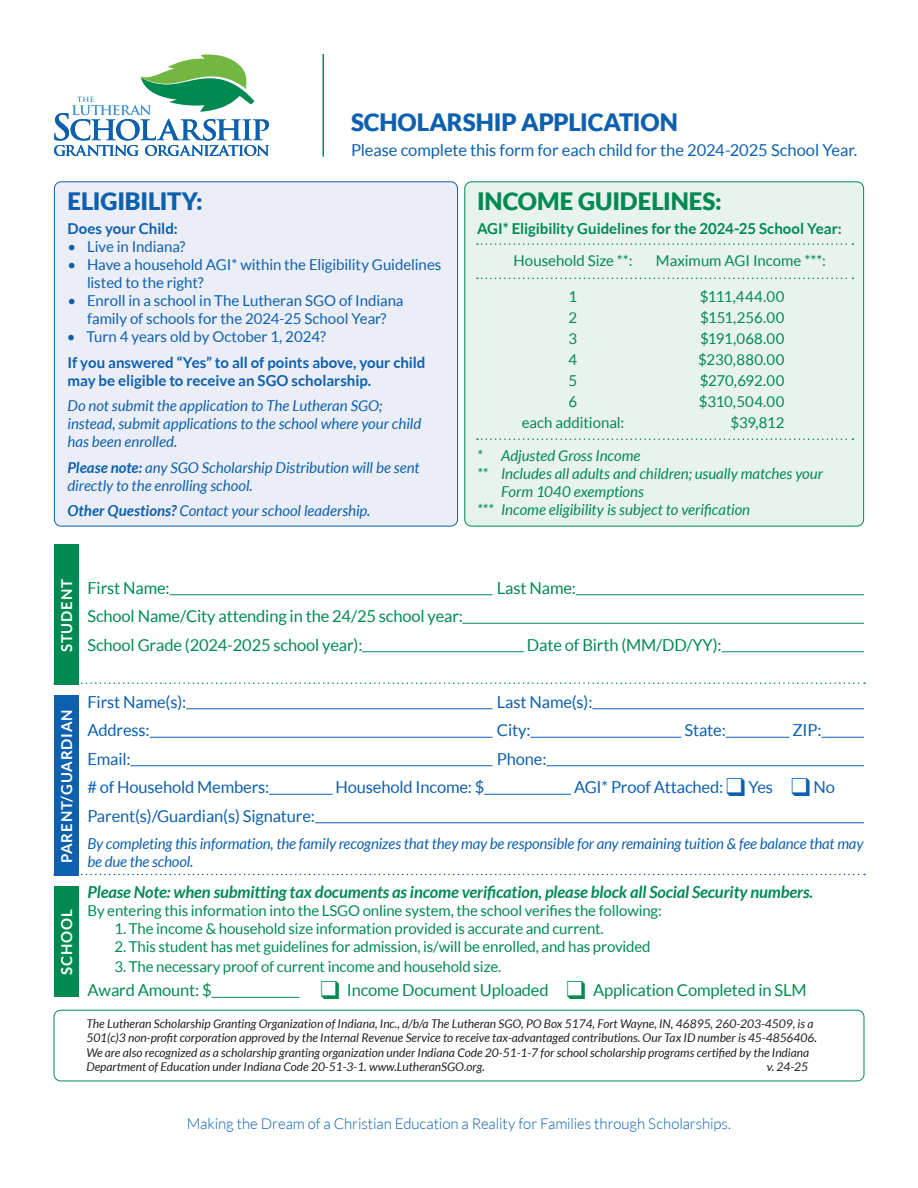
<style>
.page{position:relative;width:918px;height:1188px;background:#fff}
.page>*{position:absolute;margin:0;border:0;box-sizing:border-box;transform-origin:0 0}
.t1{font:900 24px "Lato";letter-spacing:-.005em;color:#0d60ae}
.t2{font:900 24px "Lato";color:#008a52}
.t3{font:16.5px "Lato";letter-spacing:-.01em;color:#0d60ae}
.t4{font:16.5px/28.8px "Lato";letter-spacing:-.01em;color:#008a52}
.t5{font:italic 700 16.5px "Lato";letter-spacing:-.01em;color:#008a52}
.t6{font:15px "Lato";letter-spacing:-.01em;color:#008a52}
.t7{font:italic 15px/18px "Lato";letter-spacing:-.005em;color:#0d60ae}
.t8{font:15px/18px "Lato";color:#0d60ae}
.t9{font:italic 15px "Lato";letter-spacing:-.005em;color:#008a52}
.t10{font:700 15px/18px "Lato";color:#0d60ae}
.t11{font:300 15px "Lato";letter-spacing:-.005em;color:#0d60ae}
.t12{font:700 15px "Lato";color:#008a52}
.t13{font:700 15px "Lato";letter-spacing:.06em;color:#fff}
.t14{font:italic 12px/14.4px "Lato";color:#231f20}
.s1{font-weight:700}
</style>
<div class="page">
<div style="left:54px;top:1010px;width:810px;height:71px;border:1px solid #008a52;border-radius:7px"></div>
<svg style="left:54px;top:54px;width:215px;height:102px"></svg>
<hr style="left:322px;top:54px;width:2px;height:103px;background:#008a52">
<hr style="left:170px;top:594px;width:322px;height:1px;background:#008a52">
<hr style="left:576px;top:594px;width:288px;height:1px;background:#008a52">
<hr style="left:462px;top:623px;width:402px;height:1px;background:#008a52">
<hr style="left:362px;top:651px;width:162px;height:1px;background:#008a52">
<hr style="left:722px;top:651px;width:142px;height:1px;background:#008a52">
<hr style="left:186px;top:708px;width:306px;height:1px;background:#0d60ae">
<hr style="left:592px;top:708px;width:272px;height:1px;background:#0d60ae">
<hr style="left:150px;top:737px;width:342px;height:1px;background:#0d60ae">
<hr style="left:530px;top:737px;width:151px;height:1px;background:#0d60ae">
<hr style="left:726px;top:737px;width:63px;height:1px;background:#0d60ae">
<hr style="left:821px;top:737px;width:43px;height:1px;background:#0d60ae">
<hr style="left:131px;top:765px;width:361px;height:1px;background:#0d60ae">
<hr style="left:546px;top:765px;width:318px;height:1px;background:#0d60ae">
<hr style="left:269px;top:794px;width:64px;height:1px;background:#0d60ae">
<hr style="left:484px;top:794px;width:87px;height:1px;background:#0d60ae">
<hr style="left:315px;top:822px;width:549px;height:1px;background:#0d60ae">
<hr style="left:212px;top:997px;width:87px;height:1px;background:#008a52">
<div style="left:54px;top:182px;width:404px;height:344px;background:#ebeef7;border-radius:7px"></div>
<div style="left:54px;top:181px;width:404px;height:346px;border:1px solid #0d60ae;border-radius:7px"></div>
<div style="left:465px;top:182px;width:399px;height:344px;background:#e8f3ed;border-radius:7px"></div>
<div style="left:464px;top:181px;width:400px;height:346px;border:1px solid #008a52;border-radius:7px"></div>
<svg style="left:81px;top:682px;width:784px;height:2px"></svg>
<div style="left:54px;top:544px;width:25px;height:141px;background:#008a52"></div>
<svg style="left:81px;top:874px;width:784px;height:1px"></svg>
<div style="left:54px;top:696px;width:25px;height:180px;background:#0d60ae"></div>
<div style="left:54px;top:886px;width:25px;height:111px;background:#008a52"></div>
<svg style="left:477px;top:278px;width:376px;height:1px"></svg>
<svg style="left:477px;top:243px;width:376px;height:2px"></svg>
<svg style="left:477px;top:438px;width:376px;height:2px"></svg>
<h1 class="t1" style="left:351px;top:108px;width:328px">SCHOLARSHIP APPLICATION</h1>
<h2 class="t3" style="left:351px;top:141px;width:508px">Please complete this form for each child for the 2024-2025 School Year.</h2>
<h1 class="t1" style="left:68px;top:188px;width:137px">ELIGIBILITY:</h1>
<p class="t10" style="left:68px;top:220px;width:112px">Does your Child:</p>
<p class="t8" style="left:68px;top:238px;width:119px">• Live in Indiana?</p>
<p class="t8" style="left:87px;top:256px;width:356px;text-indent:-20px">• Have a household AGI* within the Eligibility Guidelines listed to the right?</p>
<p class="t8" style="left:68px;top:292px;width:338px;text-align:center">• Enroll in a school in The Lutheran SGO of Indiana family of schools for the 2024-25 School Year?</p>
<p class="t8" style="left:67px;top:328px;width:261px">• Turn 4 years old by October 1, 2024?</p>
<p class="t10" style="left:68px;top:353px;width:360px">If you answered “Yes” to all of points above, your child may be eligible to receive an SGO scholarship.</p>
<p class="t7" style="left:68px;top:397px;width:355px">Do not submit the application to The Lutheran SGO; instead, submit applications to the school where your child has been enrolled.</p>
<p class="t7" style="left:68px;top:459px;width:354px"><span class="s1">Please note:</span> any SGO Scholarship Distribution will be sent directly to the enrolling school.</p>
<p class="t7" style="left:68px;top:502px;width:305px"><span class="s1">Other Questions?</span> Contact your school leadership.</p>
<h1 class="t2" style="left:477px;top:188px;width:246px">INCOME GUIDELINES:</h1>
<p class="t12" style="left:477px;top:220px;width:366px">AGI* Eligibility Guidelines for the 2024-25 School Year:</p>
<p class="t6" style="left:514px;top:252px;width:120px">Household Size **:</p>
<p class="t6" style="left:656px;top:252px;width:172px">Maximum AGI Income ***:</p>
<p class="t6" style="left:569px;top:288px;width:10px">1</p>
<p class="t6" style="left:700px;top:288px;width:86px">$111,444.00</p>
<p class="t6" style="left:569px;top:309px;width:10px">2</p>
<p class="t6" style="left:700px;top:309px;width:86px">$151,256.00</p>
<p class="t6" style="left:569px;top:330px;width:10px">3</p>
<p class="t6" style="left:700px;top:330px;width:86px">$191,068.00</p>
<p class="t6" style="left:569px;top:351px;width:10px">4</p>
<p class="t6" style="left:698px;top:351px;width:88px">$230,880.00</p>
<p class="t6" style="left:569px;top:372px;width:10px">5</p>
<p class="t6" style="left:700px;top:372px;width:86px">$270,692.00</p>
<p class="t6" style="left:569px;top:393px;width:10px">6</p>
<p class="t6" style="left:699px;top:393px;width:87px">$310,504.00</p>
<p class="t6" style="left:522px;top:414px;width:104px">each additional:</p>
<p class="t6" style="left:730px;top:414px;width:56px">$39,812</p>
<p class="t9" style="left:477px;top:447px;width:165px">* Adjusted Gross Income</p>
<p class="t9" style="left:477px;top:465px;width:348px">** Includes all adults and children; usually matches your</p>
<p class="t9" style="left:501px;top:483px;width:144px">Form 1040 exemptions</p>
<p class="t9" style="left:477px;top:501px;width:275px">*** Income eligibility is subject to verification</p>
<p class="t13" style="left:58px;top:652px;width:75px;rotate:-90deg">STUDENT</p>
<h2 class="t4" style="left:87px;top:573px;width:377px">First Name:<br>School Name/City attending in the 24/25 school year:<br>School Grade (2024-2025 school year):</h2>
<h2 class="t4" style="left:497px;top:573px;width:81px">Last Name:</h2>
<h2 class="t4" style="left:527px;top:630px;width:196px">Date of Birth (MM/DD/YY):</h2>
<p class="t13" style="left:58px;top:863px;width:156px;rotate:-90deg">PARENT/GUARDIAN</p>
<p class="t13" style="left:58px;top:975px;width:67px;rotate:-90deg">SCHOOL</p>
<h2 class="t3" style="left:87px;top:692px;width:100px">First Name(s):</h2>
<h2 class="t3" style="left:497px;top:692px;width:97px">Last Name(s):</h2>
<h2 class="t3" style="left:87px;top:721px;width:64px">Address:</h2>
<h2 class="t3" style="left:497px;top:721px;width:35px">City:</h2>
<h2 class="t3" style="left:685px;top:721px;width:43px">State:</h2>
<h2 class="t3" style="left:792px;top:721px;width:31px">ZIP:</h2>
<h2 class="t3" style="left:87px;top:749px;width:45px">Email:</h2>
<h2 class="t3" style="left:497px;top:749px;width:51px">Phone:</h2>
<h2 class="t3" style="left:87px;top:778px;width:183px"># of Household Members:</h2>
<h2 class="t3" style="left:336px;top:778px;width:150px">Household Income: $</h2>
<h2 class="t3" style="left:574px;top:778px;width:262px">AGI* Proof Attached: ❑ Yes ❑ No</h2>
<h2 class="t3" style="left:87px;top:806px;width:229px">Parent(s)/Guardian(s) Signature:</h2>
<p class="t7" style="left:87px;top:835px;width:778px">By completing this information, the family recognizes that they may be responsible for any remaining tuition &amp; fee balance that may be due the school.</p>
<h2 class="t5" style="left:87px;top:883px;width:727px">Please Note: when submitting tax documents as income verification, please block all Social Security numbers.</h2>
<p class="t6" style="left:87px;top:903px;width:576px">By entering this information into the LSGO online system, the school verifies the following:</p>
<p class="t6" style="left:114px;top:921px;width:491px">1. The income &amp; household size information provided is accurate and current.</p>
<p class="t6" style="left:114px;top:939px;width:538px">2. This student has met guidelines for admission, is/will be enrolled, and has provided</p>
<p class="t6" style="left:114px;top:958px;width:388px">3. The necessary proof of current income and household size.</p>
<h2 class="t4" style="left:87px;top:976px;width:126px">Award Amount: $</h2>
<h2 class="t4" style="left:320px;top:976px;width:488px">❑ Income Document Uploaded ❑ Application Completed in SLM</h2>
<p class="t14" style="left:86px;top:1017px;width:732px">The Lutheran Scholarship Granting Organization of Indiana, Inc., d/b/a The Lutheran SGO, PO Box 5174, Fort Wayne, IN, 46895, 260-203-4509, is a 501(c)3 non-profit corporation approved by the Internal Revenue Service to receive tax-advantaged contributions. Our Tax ID number is 45-4856406.<br>We are also recognized as a scholarship granting organization under Indiana Code 20-51-1-7 for school scholarship programs certified by the Indiana Department of Education under Indiana Code 20-51-3-1. www.LutheranSGO.org.</p>
<p class="t14" style="left:767px;top:1060px;width:43px">v. 24-25</p>
<p class="t11" style="left:187px;top:1116px;width:546px">Making the Dream of a Christian Education a Reality for Families through Scholarships.</p>
</div>
